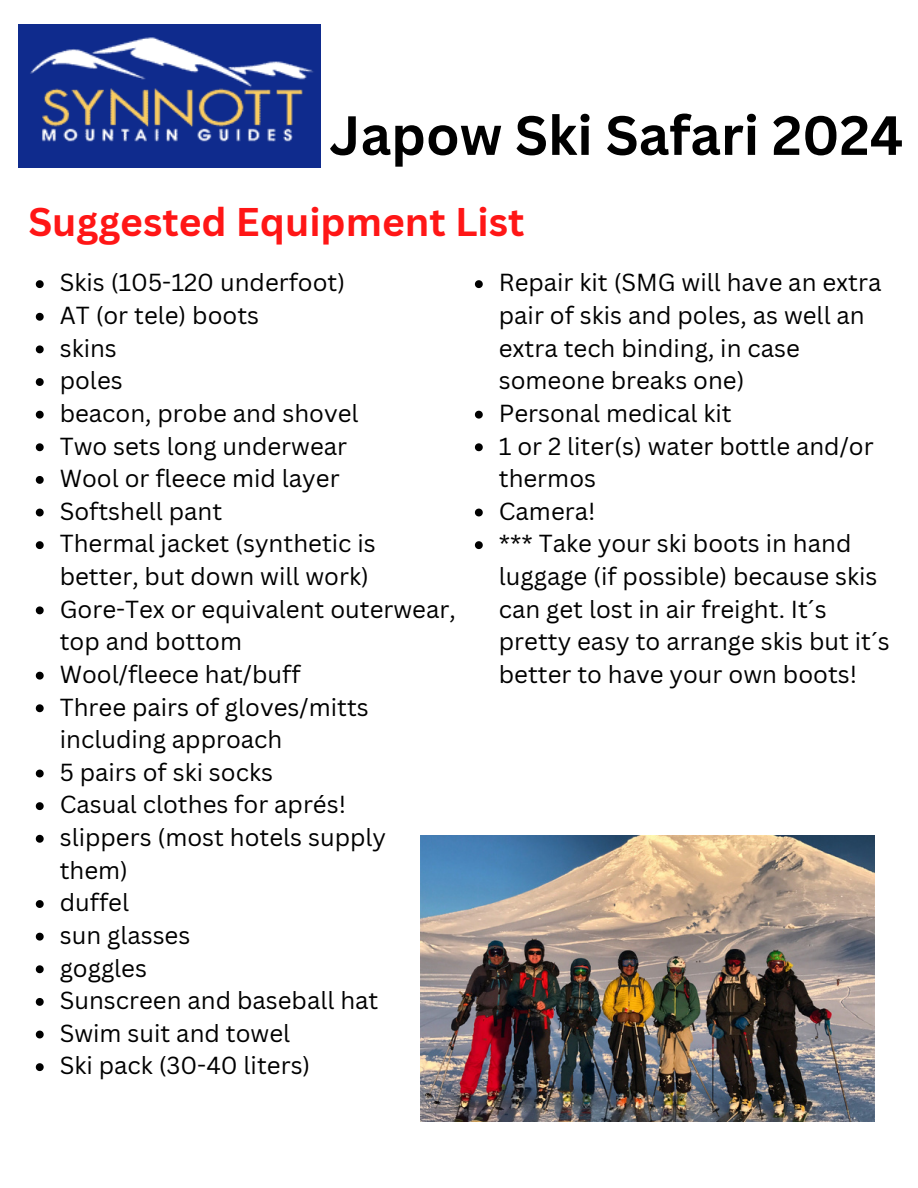
<style>
.page{position:relative;width:918px;height:1188px;background:#fff}
.page>*{position:absolute;margin:0;border:0;box-sizing:border-box;transform-origin:0 0}
.t1{font:700 54px "Canva Sans";color:#000}
.t2{font:700 39px "Canva Sans";color:#ff1616}
.t3{font:24px/32.7px "Canva Sans";color:#000}
</style>
<div class="page">
<img style="left:19px;top:25px;width:301px;height:143px">
<img style="left:420px;top:836px;width:455px;height:285px">
<svg style="left:36px;top:280px;width:8px;height:8px"></svg>
<svg style="left:36px;top:313px;width:8px;height:8px"></svg>
<svg style="left:36px;top:345px;width:8px;height:8px"></svg>
<svg style="left:36px;top:378px;width:8px;height:8px"></svg>
<svg style="left:36px;top:411px;width:8px;height:8px"></svg>
<svg style="left:36px;top:443px;width:8px;height:8px"></svg>
<svg style="left:36px;top:476px;width:8px;height:8px"></svg>
<svg style="left:36px;top:509px;width:8px;height:7px"></svg>
<svg style="left:36px;top:541px;width:8px;height:8px"></svg>
<svg style="left:36px;top:606px;width:8px;height:8px"></svg>
<svg style="left:36px;top:672px;width:8px;height:8px"></svg>
<svg style="left:36px;top:704px;width:8px;height:8px"></svg>
<svg style="left:36px;top:770px;width:8px;height:7px"></svg>
<svg style="left:36px;top:802px;width:8px;height:8px"></svg>
<svg style="left:36px;top:835px;width:8px;height:8px"></svg>
<svg style="left:36px;top:900px;width:8px;height:8px"></svg>
<svg style="left:36px;top:933px;width:8px;height:8px"></svg>
<svg style="left:36px;top:965px;width:8px;height:8px"></svg>
<svg style="left:36px;top:998px;width:8px;height:8px"></svg>
<svg style="left:36px;top:1031px;width:8px;height:7px"></svg>
<svg style="left:36px;top:1063px;width:8px;height:8px"></svg>
<svg style="left:475px;top:280px;width:8px;height:8px"></svg>
<svg style="left:475px;top:411px;width:8px;height:8px"></svg>
<svg style="left:475px;top:443px;width:8px;height:8px"></svg>
<svg style="left:475px;top:509px;width:8px;height:7px"></svg>
<svg style="left:475px;top:541px;width:8px;height:8px"></svg>
<h1 class="t1" style="left:329px;top:97px;width:575px">Japow Ski Safari 2024</h1>
<h2 class="t2" style="left:28px;top:195px;width:498px">Suggested Equipment List</h2>
<p class="t3" style="left:60px;top:266px;width:398px">Skis (105-120 underfoot)<br>AT (or tele) boots<br>skins<br>poles<br>beacon, probe and shovel<br>Two sets long underwear<br>Wool or fleece mid layer<br>Softshell pant<br>Thermal jacket (synthetic is better, but down will work)<br>Gore-Tex or equivalent outerwear, top and bottom<br>Wool/fleece hat/buff<br>Three pairs of gloves/mitts including approach<br>5 pairs of ski socks<br>Casual clothes for aprés!<br>slippers (most hotels supply them)<br>duffel<br>sun glasses<br>goggles<br>Sunscreen and baseball hat<br>Swim suit and towel<br>Ski pack (30-40 liters)</p>
<p class="t3" style="left:499px;top:266px;width:393px">Repair kit (SMG will have an extra pair of skis and poles, as well an extra tech binding, in case someone breaks one)<br>Personal medical kit<br>1 or 2 liter(s) water bottle and/or thermos<br>Camera!<br>*** Take your ski boots in hand luggage (if possible) because skis can get lost in air freight. It´s pretty easy to arrange skis but it´s better to have your own boots!</p>
</div>
